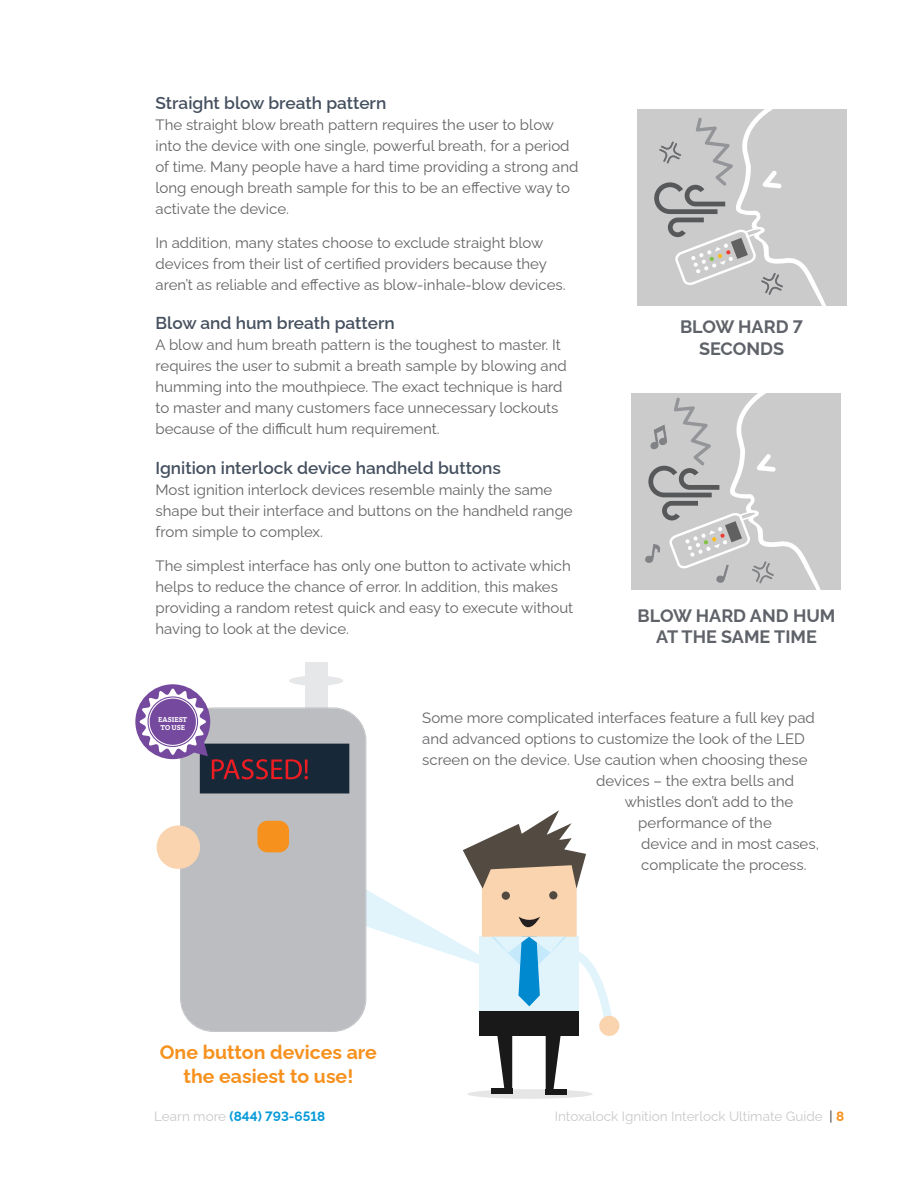
<style>
.page{position:relative;width:918px;height:1188px;background:#fff}
.page>*{position:absolute;margin:0;border:0;box-sizing:border-box;transform-origin:0 0}
.t1{font:700 19.5px/23.4px "Raleway";color:#f6911e;text-align:center}
.t2{font:700 18px/21.6px "Raleway";color:#5f6369;text-align:center}
.Subhead{font:600 17.25px "Raleway";color:#45505f}
.body_copy{font:15px/21px "Raleway";color:#636366}
.t3{font:13.5px "Raleway";color:#c8c9c9}
.t4{font:700 13.5px "Raleway";color:#069ad9}
.t5{font:700 11.1px "Raleway";color:#6c6d70}
.t6{font:700 6.75px/8.1px "Adelle";color:#fff;text-align:center}
.s1{font-weight:400;color:#c8c9c9}
.s2{color:#231f20}
.s3{font-weight:700;color:#f6911e}
</style>
<div class="page">
<div style="left:638px;top:110px;width:209px;height:196px;background:#cbcbcb"></div>
<svg style="left:654px;top:109px;width:193px;height:197px"></svg>
<div style="left:632px;top:393px;width:209px;height:196px;background:#cbcbcb"></div>
<svg style="left:644px;top:393px;width:197px;height:197px"></svg>
<div style="left:305px;top:662px;width:22px;height:52px;background:#e6e7e9"></div>
<div style="left:289px;top:676px;width:54px;height:10px;background:#e6e7e9;border-radius:50%"></div>
<svg style="left:172px;top:793px;width:291px;height:172px"></svg>
<div style="left:467px;top:1089px;width:126px;height:10px;background:#e6e6e6;border-radius:50%"></div>
<div style="left:491px;top:1089px;width:21px;height:5px;background:#191919"></div>
<div style="left:546px;top:1089px;width:21px;height:5px;background:#191919"></div>
<div style="left:180px;top:708px;width:186px;height:324px;background:#bcbdc0"></div>
<div style="left:200px;top:744px;width:149px;height:49px;background:#172938"></div>
<div style="left:257px;top:821px;width:32px;height:31px;background:#f6911e;border-radius:10px"></div>
<div style="left:156px;top:825px;width:44px;height:44px;background:#f9d4af;border-radius:50%"></div>
<svg style="left:463px;top:810px;width:156px;height:281px"></svg>
<svg style="left:135px;top:684px;width:173px;height:95px"></svg>
<p class="Subhead" style="left:156px;top:89px;width:232px">Straight blow breath pattern</p>
<p class="body_copy" style="left:156px;top:113px;width:424px">The straight blow breath pattern requires the user to blow into the device with one single, powerful breath, for a period of time. Many people have a hard time providing a strong and long enough breath sample for this to be an effective way to activate the device.</p>
<p class="body_copy" style="left:156px;top:231px;width:412px">In addition, many states choose to exclude straight blow devices from their list of certified providers because they aren’t as reliable and effective as blow-inhale-blow devices.</p>
<p class="Subhead" style="left:156px;top:310px;width:241px">Blow and hum breath pattern</p>
<p class="body_copy" style="left:156px;top:333px;width:413px">A blow and hum breath pattern is the toughest to master. It requires the user to submit a breath sample by blowing and humming into the mouthpiece. The exact technique is hard to master and many customers face unnecessary lockouts because of the difficult hum requirement.</p>
<p class="Subhead" style="left:156px;top:454px;width:347px">Ignition interlock device handheld buttons</p>
<p class="body_copy" style="left:156px;top:477px;width:419px">Most ignition interlock devices resemble mainly the same shape but their interface and buttons on the handheld range from simple to complex.</p>
<p class="body_copy" style="left:156px;top:553px;width:419px">The simplest interface has only one button to activate which helps to reduce the chance of error. In addition, this makes providing a random retest quick and easy to execute without having to look at the device.</p>
<p class="t5" style="left:316px;top:588px;width:98px">BLOW 2 SECONDS</p>
<p class="t5" style="left:691px;top:313px;width:98px">BLOW 7 SECONDS</p>
<p class="t2" style="left:680px;top:314px;width:125px">BLOW HARD 7<br>SECONDS</p>
<p class="t2" style="left:638px;top:603px;width:199px">BLOW HARD AND HUM<br>AT THE SAME TIME</p>
<p class="t6" style="left:158px;top:715px;width:31px">EASIEST<br>TO USE</p>
<p class="body_copy" style="left:422px;top:705px;width:394px">Some more complicated interfaces feature a full key pad</p>
<p class="body_copy" style="left:422px;top:726px;width:384px">and advanced options to customize the look of the LED</p>
<p class="body_copy" style="left:422px;top:747px;width:387px">screen on the device. Use caution when choosing these</p>
<p class="body_copy" style="left:596px;top:768px;width:199px">devices – the extra bells and</p>
<p class="body_copy" style="left:625px;top:789px;width:170px">whistles don’t add to the</p>
<p class="body_copy" style="left:638px;top:810px;width:135px">performance of the</p>
<p class="body_copy" style="left:641px;top:831px;width:179px">device and in most cases,</p>
<p class="body_copy" style="left:641px;top:852px;width:167px">complicate the process.</p>
<p class="t5" style="left:643px;top:867px;width:98px">BLOW 2 SECONDS</p>
<p class="t1" style="left:160px;top:1039px;width:219px">One button devices are the easiest to use!</p>
<p class="t4" style="left:154px;top:1105px;width:172px"><span class="s1">Learn more</span> (844) 793-6518</p>
<p class="t3" style="left:555px;top:1106px;width:291px">Intoxalock Ignition Interlock Ultimate Guide <span class="s2">|</span> <span class="s3">8</span></p>
</div>
